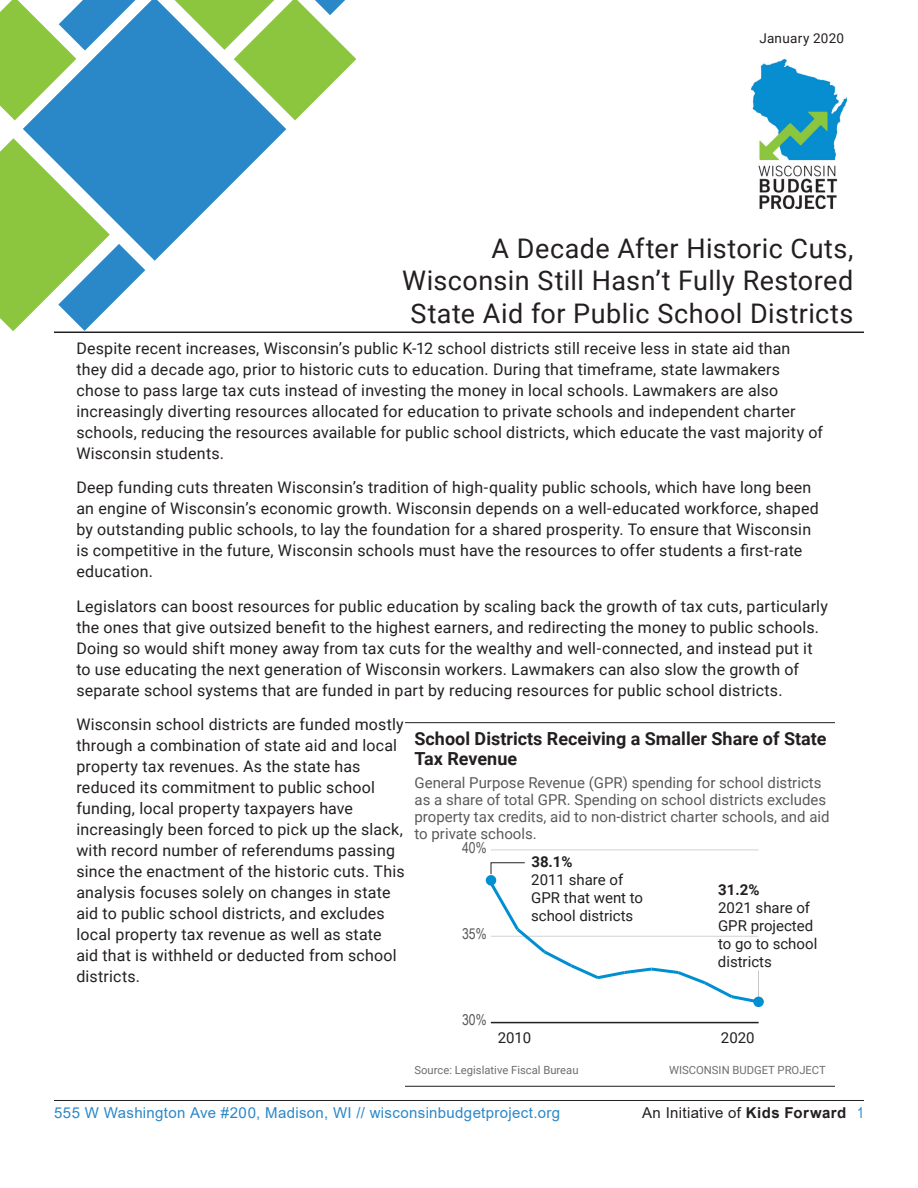
<style>
.page{position:relative;width:918px;height:1188px;background:#fff}
.page>*{position:absolute;margin:0;border:0;box-sizing:border-box;transform-origin:0 0}
.t1{font:27px "Roboto";letter-spacing:.015em;color:#231f20}
.t2{font:700 18px/20.7px "Roboto";color:#231f20}
.body_-_single_column{font:15.9px/21px "Roboto";letter-spacing:.015em;color:#231f20}
.t3{font:15px/16.8px "Roboto";color:rgb(35 32 32/.75)}
.t4{font:15px/18px "Roboto";color:#231f20}
.t5{font:15px "Arial";letter-spacing:.025em;color:#2a87c8}
.t6{font:15px "Arial";letter-spacing:.02em;color:#231f20}
.t7{font:700 15px "Roboto";color:#231f20}
.t8{font:15px "Arial Narrow";color:#58595b}
.body_-_single_column-2{font:13.5px "Roboto";letter-spacing:.02em;color:#231f20}
.t9{font:11.25px "Roboto";color:#6d6e70}
.s1{font-weight:700}
.s2{font-family:"Arial Narrow";color:#2a87c8}
</style>
<div class="page">
<hr style="left:54px;top:1100px;width:810px;height:1px;background:#231f20">
<svg style="left:0;top:138px;width:145px;height:193px"></svg>
<svg style="left:23px;top:0;width:263px;height:261px;fill:#2a87c8"></svg>
<svg style="left:175px;top:0;width:181px;height:120px"></svg>
<svg style="left:0;top:0;width:135px;height:120px"></svg>
<hr style="left:54px;top:332px;width:810px;height:1px;background:#231f20">
<img style="left:752px;top:59px;width:95px;height:149px">
<hr style="left:491px;top:850px;width:268px;height:1px;background:#d1d2d3">
<hr style="left:491px;top:1022px;width:268px;height:1px;background:#231f20">
<hr style="left:406px;top:722px;width:429px;height:1px;background:#232020">
<hr style="left:406px;top:1086px;width:429px;height:1px;background:#232020">
<div style="left:753px;top:997px;width:11px;height:10px;background:#008fd0;border-radius:50%"></div>
<svg style="left:487px;top:862px;width:275px;height:143px"></svg>
<p class="body_-_single_column-2" style="left:759px;top:29px;width:86px">January 2020</p>
<p class="t1" style="left:492px;top:229px;width:363px">A Decade After Historic Cuts,</p>
<p class="t1" style="left:402px;top:262px;width:453px">Wisconsin Still Hasn’t Fully Restored</p>
<p class="t1" style="left:410px;top:294px;width:444px">State Aid for Public School Districts</p>
<p class="body_-_single_column" style="left:76px;top:337px;width:748px">Despite recent increases, Wisconsin’s public K-12 school districts still receive less in state aid than they did a decade ago, prior to historic cuts to education. During that timeframe, state lawmakers chose to pass large tax cuts instead of investing the money in local schools. Lawmakers are also increasingly diverting resources allocated for education to private schools and independent charter schools, reducing the resources available for public school districts, which educate the vast majority of Wisconsin students.</p>
<p class="body_-_single_column" style="left:76px;top:477px;width:744px">Deep funding cuts threaten Wisconsin’s tradition of high-quality public schools, which have long been an engine of Wisconsin’s economic growth. Wisconsin depends on a well-educated workforce, shaped by outstanding public schools, to lay the foundation for a shared prosperity. To ensure that Wisconsin is competitive in the future, Wisconsin schools must have the resources to offer students a first-rate education.</p>
<p class="body_-_single_column" style="left:76px;top:595px;width:753px">Legislators can boost resources for public education by scaling back the growth of tax cuts, particularly the ones that give outsized benefit to the highest earners, and redirecting the money to public schools.<br>Doing so would shift money away from tax cuts for the wealthy and well-connected, and instead put it to use educating the next generation of Wisconsin workers. Lawmakers can also slow the growth of separate school systems that are funded in part by reducing resources for public school districts.</p>
<p class="body_-_single_column" style="left:76px;top:714px;width:330px">Wisconsin school districts are funded mostly through a combination of state aid and local property tax revenues. As the state has reduced its commitment to public school funding, local property taxpayers have increasingly been forced to pick up the slack, with record number of referendums passing since the enactment of the historic cuts. This analysis focuses solely on changes in state aid to public school districts, and excludes local property tax revenue as well as state aid that is withheld or deducted from school districts.</p>
<p class="t2" style="left:415px;top:727px;width:414px">School Districts Receiving a Smaller Share of State<br>Tax Revenue</p>
<p class="t3" style="left:415px;top:774px;width:417px">General Purpose Revenue (GPR) spending for school districts as a share of total GPR. Spending on school districts excludes property tax credits, aid to non-district charter schools, and aid to private schools.</p>
<p class="t8" style="left:462px;top:836px;width:26px">40%</p>
<p class="t7" style="left:531px;top:851px;width:43px">38.1%</p>
<p class="t4" style="left:531px;top:870px;width:114px">2011 share of<br>GPR that went to school districts</p>
<p class="t7" style="left:718px;top:880px;width:43px">31.2%</p>
<p class="t4" style="left:718px;top:899px;width:101px">2021 share of<br>GPR projected to go to school districts</p>
<p class="t8" style="left:462px;top:923px;width:26px">35%</p>
<p class="t8" style="left:462px;top:1009px;width:26px">30%</p>
<p class="t4" style="left:498px;top:1028px;width:35px">2010</p>
<p class="t4" style="left:721px;top:1028px;width:35px">2020</p>
<p class="t9" style="left:415px;top:1062px;width:166px">Source: Legislative Fiscal Bureau</p>
<p class="t9" style="left:669px;top:1062px;width:158px">WISCONSIN BUDGET PROJECT</p>
<p class="t5" style="left:54px;top:1103px;width:508px">555 W Washington Ave #200, Madison, WI // wisconsinbudgetproject.org</p>
<p class="t6" style="left:642px;top:1102px;width:223px">An Initiative of <span class="s1">Kids Forward</span> <span class="s2">1</span></p>
</div>
